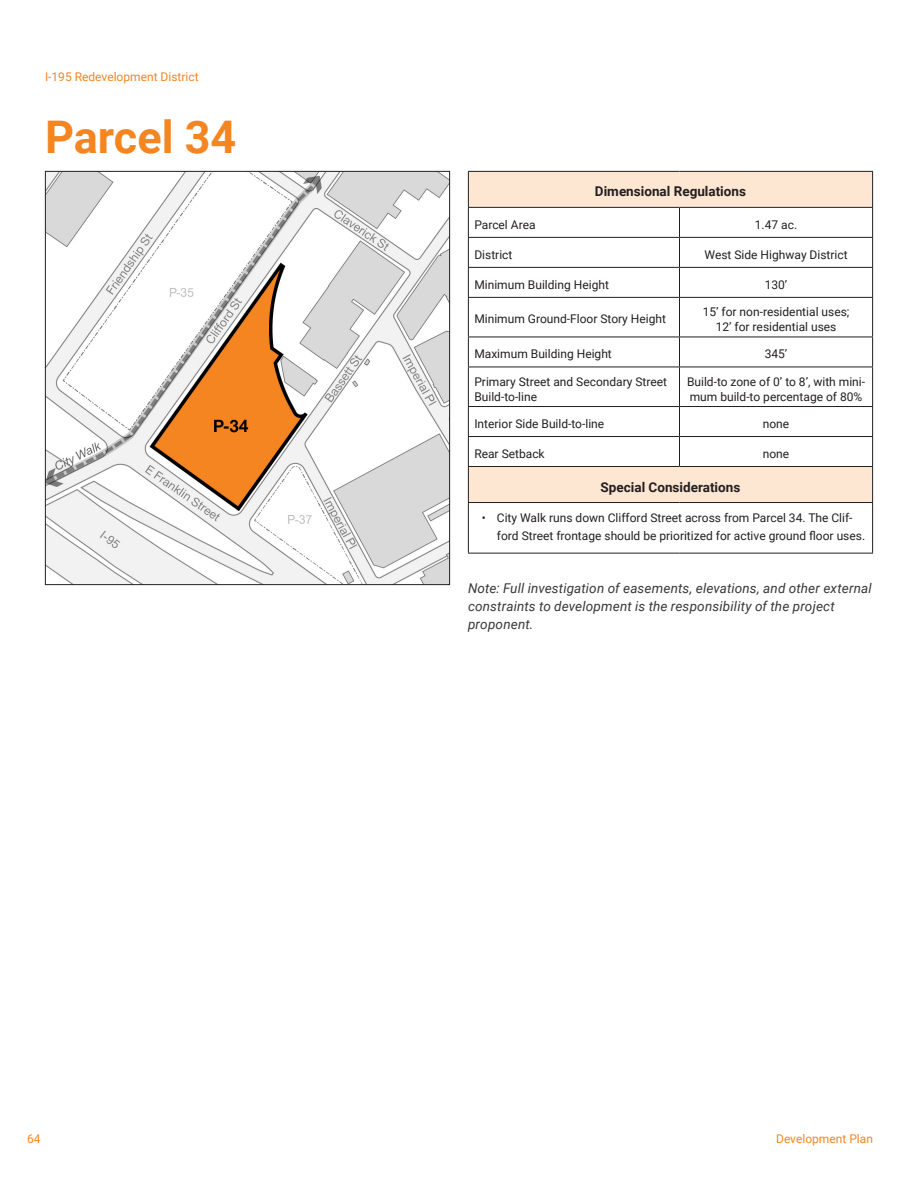
<style>
.page{position:relative;width:918px;height:1188px;background:#fff}
.page>*{position:absolute;margin:0;border:0;box-sizing:border-box;transform-origin:0 0}
.Heading{font:700 45px "Roboto";color:#f58521}
.Annotations{font:italic 13.5px/18px "Roboto";letter-spacing:.01em;color:#383839}
.Table_Header_-_9pt{font:700 13.5px "Roboto";color:#231f20}
.Table_-_centered{font:12px/15px "Roboto";color:#231f20}
.Table_-_left_justifi{font:12px/15px "Roboto";color:#231f20}
.t1{font:12px "Roboto";color:#f58521}
</style>
<div class="page">
<img style="left:47px;top:173px;width:401px;height:410px">
<svg style="left:469px;top:172px;width:403px;height:330px"></svg>
<hr style="left:468px;top:171px;width:212px;height:1px;background:#231f20">
<hr style="left:468px;top:172px;width:1px;height:35px;background:#231f20">
<hr style="left:680px;top:171px;width:193px;height:1px;background:#231f20">
<hr style="left:872px;top:172px;width:1px;height:35px;background:#231f20">
<hr style="left:468px;top:207px;width:212px;height:1px;background:#231f20">
<hr style="left:680px;top:207px;width:193px;height:1px;background:#231f20">
<hr style="left:468px;top:237px;width:212px;height:1px;background:#231f20">
<hr style="left:680px;top:237px;width:193px;height:1px;background:#231f20">
<hr style="left:468px;top:267px;width:212px;height:1px;background:#231f20">
<svg style="left:468px;top:208px;width:1px;height:89px"></svg>
<hr style="left:680px;top:267px;width:193px;height:1px;background:#231f20">
<svg style="left:679px;top:208px;width:1px;height:89px"></svg>
<svg style="left:872px;top:208px;width:1px;height:89px"></svg>
<hr style="left:468px;top:297px;width:212px;height:1px;background:#231f20">
<hr style="left:468px;top:298px;width:1px;height:39px;background:#231f20">
<hr style="left:680px;top:297px;width:193px;height:1px;background:#231f20">
<hr style="left:679px;top:298px;width:1px;height:39px;background:#231f20">
<hr style="left:872px;top:298px;width:1px;height:39px;background:#231f20">
<hr style="left:468px;top:337px;width:212px;height:1px;background:#231f20">
<hr style="left:468px;top:337px;width:1px;height:30px;background:#231f20">
<hr style="left:680px;top:337px;width:193px;height:1px;background:#231f20">
<hr style="left:679px;top:337px;width:1px;height:30px;background:#231f20">
<hr style="left:872px;top:337px;width:1px;height:30px;background:#231f20">
<hr style="left:468px;top:367px;width:212px;height:1px;background:#231f20">
<hr style="left:468px;top:367px;width:1px;height:39px;background:#231f20">
<hr style="left:680px;top:367px;width:193px;height:1px;background:#231f20">
<hr style="left:679px;top:367px;width:1px;height:39px;background:#231f20">
<hr style="left:872px;top:367px;width:1px;height:39px;background:#231f20">
<hr style="left:468px;top:406px;width:212px;height:1px;background:#231f20">
<hr style="left:680px;top:406px;width:193px;height:1px;background:#231f20">
<hr style="left:468px;top:436px;width:212px;height:1px;background:#231f20">
<svg style="left:468px;top:407px;width:1px;height:59px"></svg>
<hr style="left:680px;top:436px;width:193px;height:1px;background:#231f20">
<svg style="left:679px;top:407px;width:1px;height:59px"></svg>
<svg style="left:872px;top:407px;width:1px;height:59px"></svg>
<hr style="left:468px;top:466px;width:212px;height:1px;background:#231f20">
<hr style="left:468px;top:467px;width:1px;height:35px;background:#231f20">
<hr style="left:680px;top:466px;width:193px;height:1px;background:#231f20">
<hr style="left:872px;top:467px;width:1px;height:35px;background:#231f20">
<hr style="left:468px;top:502px;width:212px;height:1px;background:#231f20">
<hr style="left:468px;top:503px;width:1px;height:50px;background:#231f20">
<hr style="left:680px;top:502px;width:193px;height:1px;background:#231f20">
<hr style="left:872px;top:503px;width:1px;height:50px;background:#231f20">
<hr style="left:468px;top:553px;width:212px;height:1px;background:#231f20">
<hr style="left:680px;top:553px;width:193px;height:1px;background:#231f20">
<p class="t1" style="left:45px;top:68px;width:155px">I-195 Redevelopment District</p>
<p class="Heading" style="left:45px;top:105px;width:193px">Parcel 34</p>
<p class="Table_Header_-_9pt" style="left:595px;top:182px;width:153px">Dimensional Regulations</p>
<p class="Table_-_left_justifi" style="left:474px;top:216px;width:63px">Parcel Area</p>
<p class="Table_-_centered" style="left:755px;top:216px;width:44px">1.47 ac.</p>
<p class="Table_-_left_justifi" style="left:474px;top:246px;width:40px">District</p>
<p class="Table_-_centered" style="left:704px;top:246px;width:145px">West Side Highway District</p>
<p class="Table_-_left_justifi" style="left:474px;top:276px;width:136px">Minimum Building Height</p>
<p class="Table_-_centered" style="left:765px;top:276px;width:24px">130’</p>
<p class="Table_-_left_justifi" style="left:474px;top:311px;width:193px">Minimum Ground-Floor Story Height</p>
<p class="Table_-_centered" style="left:703px;top:304px;width:148px">15’ for non-residential uses;</p>
<p class="Table_-_centered" style="left:716px;top:319px;width:122px">12’ for residential uses</p>
<p class="Table_-_left_justifi" style="left:474px;top:346px;width:139px">Maximum Building Height</p>
<p class="Table_-_centered" style="left:765px;top:346px;width:24px">345’</p>
<p class="Table_-_left_justifi" style="left:474px;top:373px;width:194px">Primary Street and Secondary Street<br>Build-to-line</p>
<p class="Table_-_centered" style="left:687px;top:373px;width:180px">Build-to zone of 0’ to 8’, with mini&shy;mum build-to percentage of 80%</p>
<p class="Table_-_left_justifi" style="left:474px;top:416px;width:131px">Interior Side Build-to-line</p>
<p class="Table_-_centered" style="left:763px;top:416px;width:28px">none</p>
<p class="Table_-_left_justifi" style="left:474px;top:446px;width:72px">Rear Setback</p>
<p class="Table_-_centered" style="left:763px;top:446px;width:28px">none</p>
<p class="Table_Header_-_9pt" style="left:601px;top:477px;width:141px">Special Considerations</p>
<p class="Table_-_centered" style="left:497px;top:508px;width:370px;line-height:18px;text-indent:-15px">• City Walk runs down Clifford Street across from Parcel 34. The Clif&shy;ford Street frontage should be prioritized for active ground floor uses.</p>
<p class="Annotations" style="left:468px;top:578px;width:405px">Note: Full investigation of easements, elevations, and other external constraints to development is the responsibility of the project proponent.</p>
<p class="t1" style="left:27px;top:1130px;width:15px">64</p>
<p class="t1" style="left:776px;top:1130px;width:98px">Development Plan</p>
</div>
